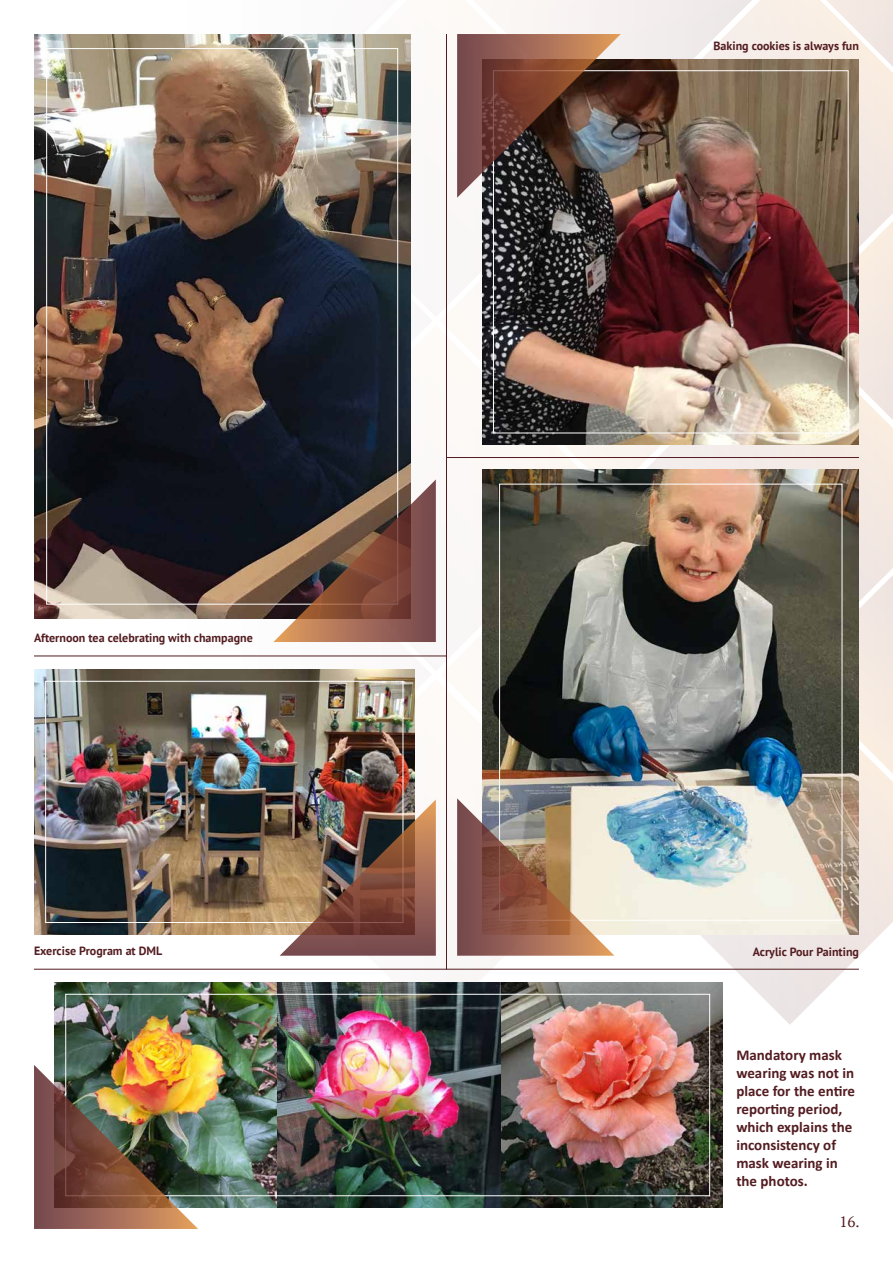
<style>
.page{position:relative;width:893px;height:1263px;background:#fff}
.page>*{position:absolute;margin:0;border:0;box-sizing:border-box;transform-origin:0 0}
.t1{font:700 15px/18px "Calibri";color:#531c20}
.t2{font:15px "PT Serif";color:#531c20}
.t3{font:700 12px "PT Sans";color:#531c20}
</style>
<div class="page">
<div style="left:785px;top:325px;width:108px;height:177px;background:#f5eae2"></div>
<svg style="left:410px;top:0;width:199px;height:148px"></svg>
<div style="left:859px;top:502px;width:34px;height:177px;background:#f2e7e1"></div>
<svg style="left:482px;top:198px;width:303px;height:272px"></svg>
<svg style="left:617px;top:679px;width:276px;height:346px"></svg>
<svg style="left:263px;top:679px;width:346px;height:290px"></svg>
<svg style="left:263px;top:325px;width:346px;height:346px"></svg>
<svg style="left:617px;top:0;width:276px;height:316px;background:#f4ebe5"></svg>
<hr style="left:446px;top:34px;width:1px;height:935px;background:#531c20">
<hr style="left:34px;top:656px;width:413px;height:1px;background:#531c20">
<hr style="left:447px;top:457px;width:412px;height:1px;background:#531c20">
<hr style="left:34px;top:969px;width:825px;height:1px;background:#531c20">
<img style="left:500px;top:982px;width:223px;height:226px">
<img style="left:54px;top:982px;width:223px;height:226px">
<img style="left:277px;top:982px;width:223px;height:226px">
<div style="left:65px;top:994px;width:645px;height:202px;border:1px solid #fff"></div>
<img style="left:483px;top:60px;width:376px;height:384px">
<img style="left:34px;top:34px;width:376px;height:585px">
<img style="left:483px;top:470px;width:376px;height:464px">
<svg style="left:273px;top:479px;width:163px;height:163px;background:#735145"></svg>
<img style="left:34px;top:1065px;width:164px;height:164px">
<svg style="left:457px;top:34px;width:164px;height:164px;background:#6c4c43"></svg>
<svg style="left:457px;top:798px;width:157px;height:158px;background:#a87"></svg>
<img style="left:34px;top:670px;width:381px;height:264px">
<div style="left:45px;top:681px;width:358px;height:242px;border:1px solid #fff"></div>
<img style="left:280px;top:799px;width:156px;height:157px">
<p class="t3" style="left:34px;top:630px;width:220px">Afternoon tea celebrating with champagne</p>
<p class="t3" style="left:34px;top:943px;width:130px">Exercise Program at DML</p>
<p class="t3" style="left:713px;top:37px;width:147px">Baking cookies is always fun</p>
<p class="t3" style="left:753px;top:943px;width:108px">Acrylic Pour Painting</p>
<p class="t1" style="left:736px;top:1045px;width:120px">Mandatory mask wearing was not in place for the entire reporting period, which explains the inconsistency of mask wearing in the photos.</p>
<p class="t2" style="left:839px;top:1212px;width:22px">16.</p>
</div>
